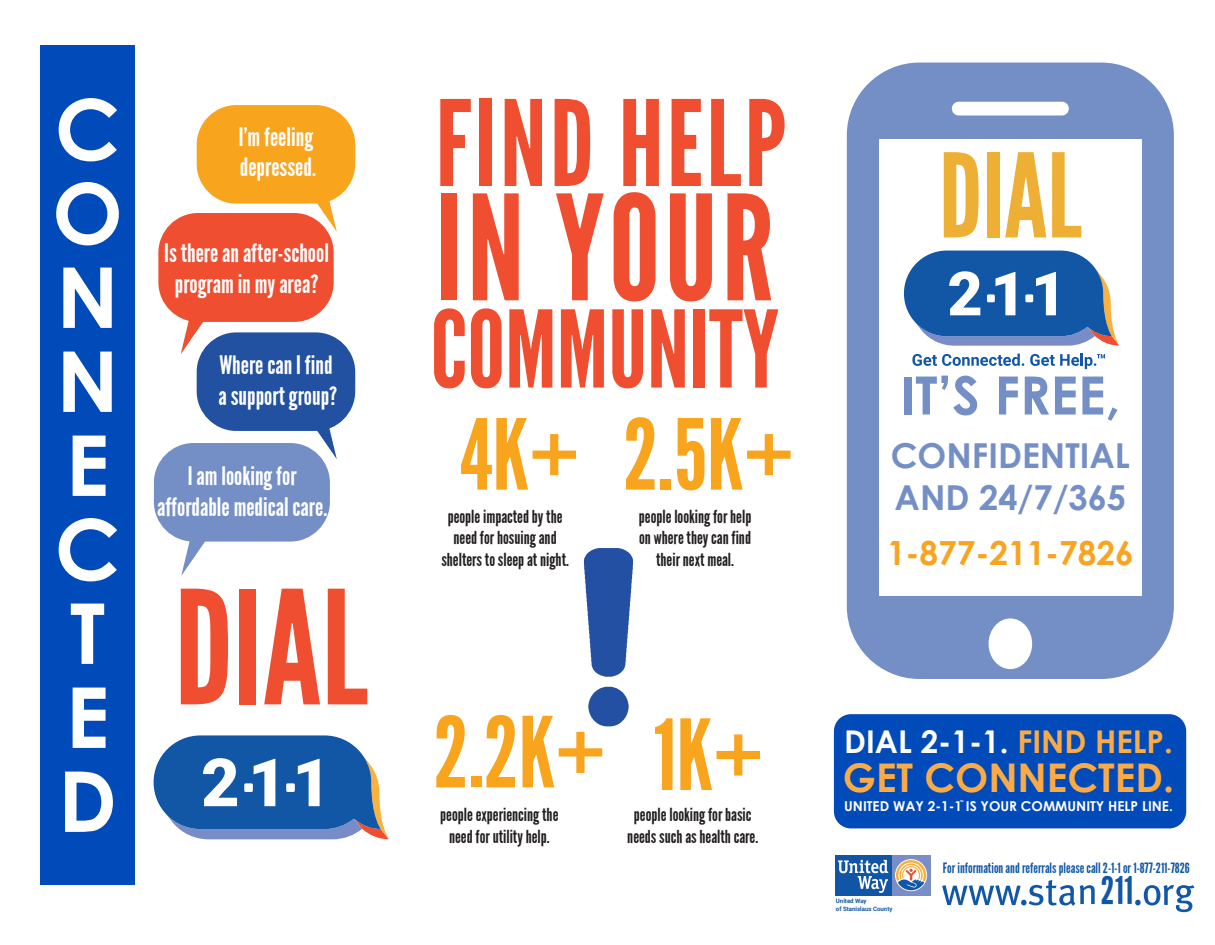
<style>
.page{position:relative;width:1215px;height:945px;background:#fff}
.page>*{position:absolute;margin:0;border:0;box-sizing:border-box;transform-origin:0 0}
.t1{font:157.5px "League Gothic";color:#ef4e30}
.t2{font:145.5px "League Gothic";letter-spacing:.03em;color:#ef4e30}
.t3{font:118.5px "League Gothic";letter-spacing:.025em;color:#ef4e30}
.t4{font:116.1px "League Gothic";color:#eca820}
.t5{font:106.5px "League Gothic";color:#ef4e30}
.t6{font:97.5px "League Gothic";color:#f9a41d}
.t7{font:700 84px/84px "Century Gothic";color:#fff}
.t8{font:700 52.8px "Century Gothic";color:#748ec6}
.t9{font:700 39.6px "Century Gothic";color:#faab46}
.t10{font:38.25px "League Gothic";color:#1157a5}
.t11{font:700 34.35px/41.2px "Century Gothic";color:#748ec6}
.t12{font:700 33.3px "Century Gothic";color:#f9a320}
.t13{font:700 31.35px "Century Gothic";color:#fffefb}
.t14{font:25.5px/30.6px "League Gothic";color:#fff}
.t15{font:18px/21.6px "League Gothic";color:#231f20;text-align:center}
.t16{font:14.25px "League Gothic";color:#1157a5}
.t17{font:700 13.65px "Century Gothic";color:#fefdfc}
.t18{font:700 6px/7.4px "Roboto";color:#1156a6}
.t19{font:700 2.7px "Century Gothic";color:#fffef9}
.s1{color:#faab46}
</style>
<div class="page">
<div style="left:833px;top:713px;width:354px;height:116px;background:#004aba;border-radius:18px"></div>
<div style="left:832px;top:713px;width:356px;height:117px;border:2px solid #fff;border-radius:18px"></div>
<svg style="left:930px;top:855px;width:1px;height:41px"></svg>
<div style="left:892px;top:855px;width:38px;height:41px;background:#798dc6"></div>
<svg style="left:895px;top:859px;width:32px;height:32px"></svg>
<svg style="left:896px;top:860px;width:30px;height:30px"></svg>
<div style="left:835px;top:855px;width:57px;height:41px;background:#1156a6"></div>
<svg style="left:838px;top:860px;width:50px;height:33px"></svg>
<svg style="left:942px;top:880px;width:153px;height:26px"></svg>
<svg style="left:1135px;top:885px;width:60px;height:27px"></svg>
<div style="left:847px;top:63px;width:327px;height:616px;background:#748ec6;border-radius:73px"></div>
<div style="left:879px;top:139px;width:263px;height:456px;background:#fff"></div>
<div style="left:989px;top:618px;width:43px;height:51px;background:#fff;border-radius:50%"></div>
<div style="left:952px;top:102px;width:117px;height:14px;background:#fff;border-radius:7px"></div>
<svg style="left:904px;top:251px;width:215px;height:95px"></svg>
<div style="left:987px;top:294px;width:8px;height:8px;background:#fff"></div>
<div style="left:1025px;top:294px;width:8px;height:8px;background:#fff"></div>
<svg style="left:912px;top:353px;width:112px;height:13px"></svg>
<svg style="left:1030px;top:353px;width:75px;height:16px"></svg>
<div style="left:40px;top:45px;width:95px;height:840px;background:#004aba"></div>
<div style="left:197px;top:105px;width:158px;height:99px;background:#f9a41d;border-radius:40px"></div>
<svg style="left:309px;top:197px;width:28px;height:35px"></svg>
<div style="left:158px;top:213px;width:176px;height:109px;background:#ef4e30;border-radius:40px"></div>
<svg style="left:181px;top:318px;width:31px;height:36px"></svg>
<div style="left:197px;top:332px;width:158px;height:99px;background:#2251a2;border-radius:40px"></div>
<svg style="left:309px;top:424px;width:28px;height:35px"></svg>
<svg style="left:181px;top:542px;width:24px;height:34px"></svg>
<div style="left:154px;top:443px;width:176px;height:99px;background:#748ec6;border-radius:40px"></div>
<svg style="left:154px;top:735px;width:235px;height:104px"></svg>
<div style="left:244px;top:783px;width:9px;height:9px;background:#fff"></div>
<div style="left:286px;top:783px;width:9px;height:9px;background:#fff"></div>
<img style="left:584px;top:548px;width:49px;height:179px">
<h3 class="t7" style="left:52px;top:84px;width:68px">C<br>O<br>N<br>N<br>E<br>C<br>T<br>E<br>D</h3>
<h3 class="t14" style="left:239px;top:122px;width:79px">I’m feeling depressed.</h3>
<h3 class="t14" style="left:164px;top:238px;width:166px;text-align:center">Is there an after-school program in my area?</h3>
<h3 class="t14" style="left:219px;top:350px;width:120px">Where can I find a support group?</h3>
<h3 class="t14" style="left:157px;top:461px;width:172px;text-align:center">I am looking for affordable medical care.</h3>
<h1 class="t1" style="left:174px;top:558px;width:195px">DIAL</h1>
<h3 class="t3" style="left:436px;top:76px;width:352px">FIND HELP</h3>
<h2 class="t2" style="left:436px;top:165px;width:340px">IN YOUR</h2>
<h3 class="t5" style="left:431px;top:289px;width:350px">COMMUNITY</h3>
<h3 class="t6" style="left:460px;top:399px;width:336px">4K+ 2.5K+</h3>
<p class="t15" style="left:441px;top:506px;width:129px">people impacted by the need for hosuing and shelters to sleep at night.</p>
<p class="t15" style="left:639px;top:506px;width:114px">people looking for help on where they can find their next meal.</p>
<h3 class="t4" style="left:939px;top:129px;width:144px">DIAL</h3>
<h3 class="t8" style="left:900px;top:355px;width:221px">IT’S FREE,</h3>
<h3 class="t11" style="left:891px;top:434px;width:241px">CONFIDENTIAL<br>AND 24/7/365</h3>
<h3 class="t12" style="left:887px;top:527px;width:248px">1-877-211-7826</h3>
<h3 class="t6" style="left:434px;top:697px;width:173px">2.2K+</h3>
<p class="t15" style="left:440px;top:804px;width:120px">people experiencing the need for utility help.</p>
<h3 class="t6" style="left:654px;top:699px;width:111px">1K+</h3>
<p class="t15" style="left:627px;top:804px;width:132px">people looking for basic needs such as health care.</p>
<h3 class="t13" style="left:844px;top:718px;width:330px">DIAL 2-1-1. <span class="s1">FIND HELP.</span></h3>
<h3 class="t9" style="left:843px;top:747px;width:333px">GET CONNECTED.</h3>
<p class="t17" style="left:844px;top:795px;width:330px">UNITED WAY 2-1-1 IS YOUR COMMUNITY HELP LINE.</p>
<p class="t19" style="left:960px;top:799px;width:5px">TM</p>
<p class="t18" style="left:836px;top:897px;width:58px">United Way<br>of Stanislaus County</p>
<p class="t16" style="left:943px;top:859px;width:248px">For information and referrals please call 2-1-1 or 1-877-211-7826</p>
<h3 class="t10" style="left:1101px;top:869px;width:34px">211</h3>
</div>
